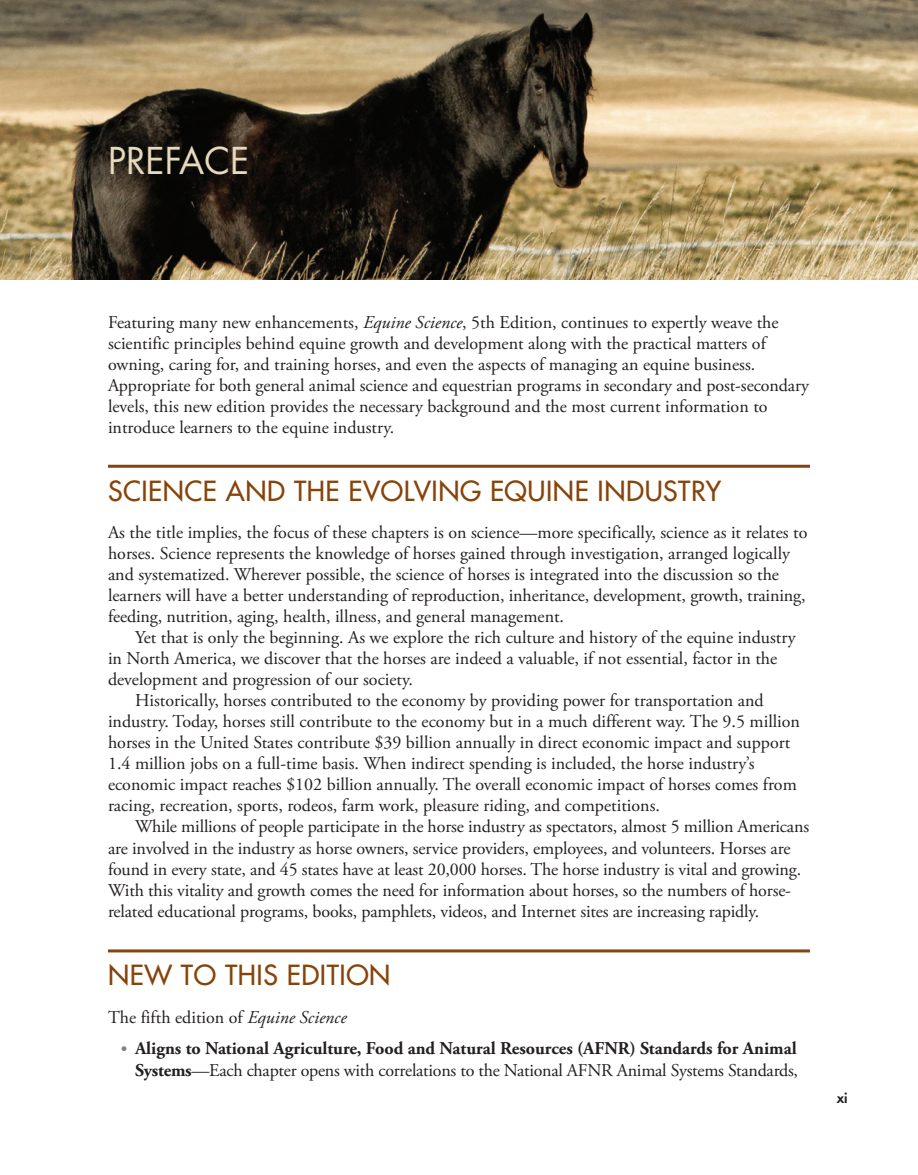
<style>
.page{position:relative;width:918px;height:1175px;background:#fff}
.page>*{position:absolute;margin:0;border:0;box-sizing:border-box;transform-origin:0 0}
.t1{font:36px "Futura Std";color:#e6dabe}
.t2{font:500 27px "Futura Std";letter-spacing:.02em;color:#86440b}
.t3{font:18px/21px "Adobe Garamond Pro";color:#231f20}
.t4{font:700 18px/21px "Adobe Garamond Pro";color:#231f20;text-align:right}
.t5{font:800 13.5px "Futura Std";color:#231f20}
.s1{font-style:italic}
.s2{font-weight:400}
</style>
<div class="page">
<img style="left:0;top:0;width:918px;height:279px">
<hr style="left:108px;top:465px;width:702px;height:3px;background:#86440b">
<hr style="left:108px;top:949px;width:702px;height:3px;background:#86440b">
<h1 class="t1" style="left:108px;top:137px;width:143px">PREFACE</h1>
<p class="t3" style="left:108px;top:312px;width:703px">Featuring many new enhancements, <span class="s1">Equine Science</span>, 5th Edition, continues to expertly weave the scientific principles behind equine growth and development along with the practical matters of owning, caring for, and training horses, and even the aspects of managing an equine business.<br>Appropriate for both general animal science and equestrian programs in secondary and post-secondary levels, this new edition provides the necessary background and the most current information to introduce learners to the equine industry.</p>
<h2 class="t2" style="left:108px;top:474px;width:615px">SCIENCE AND THE EVOLVING EQUINE INDUSTRY</h2>
<p class="t3" style="left:108px;top:522px;width:701px">As the title implies, the focus of these chapters is on science—more specifically, science as it relates to horses. Science represents the knowledge of horses gained through investigation, arranged logically and systematized. Wherever possible, the science of horses is integrated into the discussion so the learners will have a better understanding of reproduction, inheritance, development, growth, training, feeding, nutrition, aging, health, illness, and general management.</p>
<p class="t3" style="left:135px;top:628px;width:662px">Yet that is only the beginning. As we explore the rich culture and history of the equine industry</p>
<p class="t3" style="left:108px;top:649px;width:671px">in North America, we discover that the horses are indeed a valuable, if not essential, factor in the</p>
<p class="t3" style="left:108px;top:670px;width:307px">development and progression of our society.</p>
<p class="t3" style="left:135px;top:691px;width:630px">Historically, horses contributed to the economy by providing power for transportation and</p>
<p class="t3" style="left:108px;top:712px;width:694px">industry. Today, horses still contribute to the economy but in a much different way. The 9.5 million</p>
<p class="t3" style="left:108px;top:733px;width:684px">horses in the United States contribute $39 billion annually in direct economic impact and support</p>
<p class="t3" style="left:108px;top:754px;width:648px">1.4 million jobs on a full-time basis. When indirect spending is included, the horse industry’s</p>
<p class="t3" style="left:108px;top:775px;width:690px">economic impact reaches $102 billion annually. The overall economic impact of horses comes from</p>
<p class="t3" style="left:108px;top:796px;width:554px">racing, recreation, sports, rodeos, farm work, pleasure riding, and competitions.</p>
<p class="t3" style="left:135px;top:817px;width:676px">While millions of people participate in the horse industry as spectators, almost 5 million Americans</p>
<p class="t3" style="left:108px;top:838px;width:684px">are involved in the industry as horse owners, service providers, employees, and volunteers. Horses are</p>
<p class="t3" style="left:108px;top:859px;width:695px">found in every state, and 45 states have at least 20,000 horses. The horse industry is vital and growing.</p>
<p class="t3" style="left:108px;top:880px;width:685px">With this vitality and growth comes the need for information about horses, so the numbers of horse-</p>
<p class="t3" style="left:108px;top:901px;width:653px">related educational programs, books, pamphlets, videos, and Internet sites are increasing rapidly.</p>
<h2 class="t2" style="left:108px;top:958px;width:284px">NEW TO THIS EDITION</h2>
<p class="t3" style="left:108px;top:1007px;width:240px">The fifth edition of <span class="s1">Equine Science</span></p>
<p class="t4" style="left:122px;top:1038px;width:678px"><sup>●</sup> Aligns to National Agriculture, Food and Natural Resources (AFNR) Standards for Animal<br>Systems<span class="s2">—Each chapter opens with correlations to the National AFNR Animal Systems Standards,</span></p>
<p class="t5" style="left:837px;top:1089px;width:12px">xi</p>
</div>
